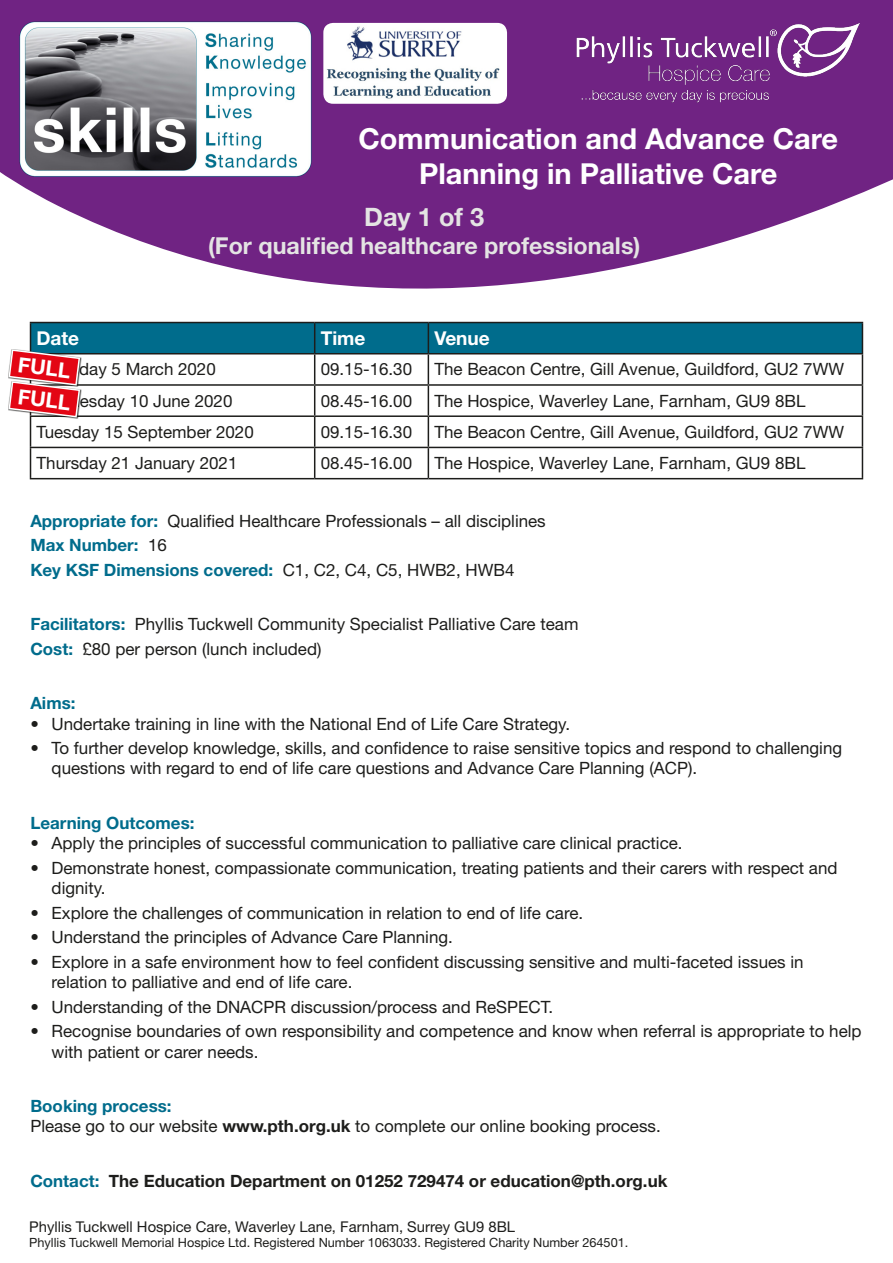
<style>
.page{position:relative;width:893px;height:1263px;background:#fff}
.page>*{position:absolute;margin:0;border:0;box-sizing:border-box;transform-origin:0 0}
.t1{font:700 28.95px/34.8px "Helvetica Neue LT Pro";color:#fff;text-align:center}
.t2{font:700 25.35px "Helvetica Neue LT Pro";color:#e4e4e3}
.t3{font:700 23.25px "Helvetica Neue LT Pro";color:#e4e4e3}
.t4{font:700 21px "Helvetica Neue LT Pro";color:#fff}
.t5{font:700 19.05px "Helvetica Neue LT Pro";color:#fff}
.t6{font:16.95px/20.4px "Helvetica Neue LT Pro";color:#1d1d1b}
.t7{font:700 16.95px "Helvetica Neue LT Pro";color:#006c8c}
.t8{font:700 16.95px "Helvetica Neue LT Pro";color:#1d1d1b}
.t9{font:14.85px "Helvetica Neue LT Pro";color:#1d1d1b}
.t10{font:12.75px "Helvetica Neue LT Pro";color:#1d1d1b}
.s1{font-weight:700;color:#006c8c}
.s2{font-weight:400;color:#1d1d1b}
.s3{font-weight:700}
.s4{color:#006c8c}
</style>
<div class="page">
<svg style="left:0;top:0;width:893px;height:455px;fill:#702383"></svg>
<img style="left:323px;top:23px;width:184px;height:81px">
<img style="left:571px;top:15px;width:297px;height:95px">
<img style="left:9px;top:7px;width:314px;height:184px">
<hr style="left:30px;top:417px;width:1px;height:30px;background:#1d1d1b">
<hr style="left:314px;top:417px;width:1px;height:30px;background:#1d1d1b">
<hr style="left:428px;top:417px;width:1px;height:30px;background:#1d1d1b">
<hr style="left:862px;top:417px;width:1px;height:30px;background:#1d1d1b">
<hr style="left:30px;top:447px;width:285px;height:1px;background:#1d1d1b">
<hr style="left:30px;top:448px;width:1px;height:30px;background:#1d1d1b">
<hr style="left:315px;top:447px;width:113px;height:1px;background:#1d1d1b">
<hr style="left:314px;top:448px;width:1px;height:30px;background:#1d1d1b">
<hr style="left:428px;top:447px;width:435px;height:1px;background:#1d1d1b">
<hr style="left:428px;top:448px;width:1px;height:30px;background:#1d1d1b">
<hr style="left:862px;top:448px;width:1px;height:30px;background:#1d1d1b">
<hr style="left:30px;top:478px;width:285px;height:1px;background:#1d1d1b">
<hr style="left:315px;top:478px;width:113px;height:1px;background:#1d1d1b">
<hr style="left:428px;top:478px;width:435px;height:1px;background:#1d1d1b">
<div style="left:8px;top:381px;width:74px;height:38px;background:#1d1d1b;opacity:.75"></div>
<svg style="left:8px;top:322px;width:855px;height:96px"></svg>
<p class="t1" style="left:358px;top:121px;width:481px">Communication and Advance Care<br>Planning in Palliative Care</p>
<p class="t2" style="left:364px;top:201px;width:122px">Day 1 of 3</p>
<p class="t3" style="left:208px;top:231px;width:434px">(For qualified healthcare professionals)</p>
<p class="t5" style="left:37px;top:326px;width:44px">Date</p>
<p class="t5" style="left:321px;top:326px;width:46px">Time</p>
<p class="t5" style="left:434px;top:326px;width:57px">Venue</p>
<p class="t6" style="left:37px;top:359px;width:181px">Thursday 5 March 2020</p>
<p class="t6" style="left:321px;top:359px;width:93px">09.15-16.30</p>
<p class="t6" style="left:434px;top:359px;width:411px">The Beacon Centre, Gill Avenue, Guildford, GU2 7WW</p>
<p class="t6" style="left:37px;top:390px;width:197px">Wednesday 10 June 2020</p>
<p class="t6" style="left:321px;top:390px;width:93px">08.45-16.00</p>
<p class="t6" style="left:434px;top:390px;width:373px">The Hospice, Waverley Lane, Farnham, GU9 8BL</p>
<p class="t6" style="left:37px;top:421px;width:219px">Tuesday 15 September 2020</p>
<p class="t6" style="left:321px;top:421px;width:93px">09.15-16.30</p>
<p class="t6" style="left:434px;top:421px;width:411px">The Beacon Centre, Gill Avenue, Guildford, GU2 7WW</p>
<p class="t6" style="left:37px;top:452px;width:202px">Thursday 21 January 2021</p>
<p class="t6" style="left:321px;top:452px;width:93px">08.45-16.00</p>
<p class="t6" style="left:434px;top:452px;width:373px">The Hospice, Waverley Lane, Farnham, GU9 8BL</p>
<p class="t4" style="left:20px;top:351px;width:54px;rotate:7deg">FULL</p>
<p class="t4" style="left:20px;top:383px;width:54px;rotate:7deg">FULL</p>
<p class="t6" style="left:30px;top:510px;width:517px"><span class="s1">Appropriate for:</span> Qualified Healthcare Professionals – all disciplines</p>
<p class="t7" style="left:30px;top:534px;width:138px">Max Number: <span class="s2">16</span></p>
<p class="t7" style="left:30px;top:559px;width:486px">Key KSF Dimensions covered: <span class="s2">C1, C2, C4, C5, HWB2, HWB4</span></p>
<p class="t6" style="left:30px;top:613px;width:550px"><span class="s1">Facilitators:</span> Phyllis Tuckwell Community Specialist Palliative Care team</p>
<p class="t6" style="left:30px;top:638px;width:293px"><span class="s1">Cost:</span> £80 per person (lunch included)</p>
<p class="t7" style="left:30px;top:692px;width:47px">Aims:</p>
<p class="t6" style="left:30px;top:713px;width:541px">• Undertake training in line with the National End of Life Care Strategy.</p>
<p class="t6" style="left:52px;top:737px;width:792px;text-indent:-21px">• To further develop knowledge, skills, and confidence to raise sensitive topics and respond to challenging questions with regard to end of life care questions and Advance Care Planning (ACP).</p>
<p class="t7" style="left:30px;top:812px;width:166px">Learning Outcomes:</p>
<p class="t6" style="left:30px;top:832px;width:654px">• Apply the principles of successful communication to palliative care clinical practice.</p>
<p class="t6" style="left:52px;top:857px;width:787px;text-indent:-21px">• Demonstrate honest, compassionate communication, treating patients and their carers with respect and dignity.</p>
<p class="t6" style="left:30px;top:902px;width:554px">• Explore the challenges of communication in relation to end of life care.</p>
<p class="t6" style="left:30px;top:927px;width:424px">• Understand the principles of Advance Care Planning.</p>
<p class="t6" style="left:52px;top:951px;width:753px;text-indent:-21px">• Explore in a safe environment how to feel confident discussing sensitive and multi-faceted issues in relation to palliative and end of life care.</p>
<p class="t6" style="left:30px;top:996px;width:524px">• Understanding of the DNACPR discussion/process and ReSPECT.</p>
<p class="t6" style="left:52px;top:1021px;width:811px;text-indent:-21px">• Recognise boundaries of own responsibility and competence and know when referral is appropriate to help with patient or carer needs.</p>
<p class="t7" style="left:30px;top:1095px;width:143px">Booking process:</p>
<p class="t6" style="left:30px;top:1116px;width:632px">Please go to our website <span class="s3">www.pth.org.uk</span> to complete our online booking process.</p>
<p class="t8" style="left:30px;top:1170px;width:639px"><span class="s4">Contact:</span> The Education Department on 01252 729474 or education@pth.org.uk</p>
<p class="t9" style="left:29px;top:1218px;width:487px">Phyllis Tuckwell Hospice Care, Waverley Lane, Farnham, Surrey GU9 8BL</p>
<p class="t10" style="left:29px;top:1235px;width:601px">Phyllis Tuckwell Memorial Hospice Ltd. Registered Number 1063033. Registered Charity Number 264501.</p>
</div>
